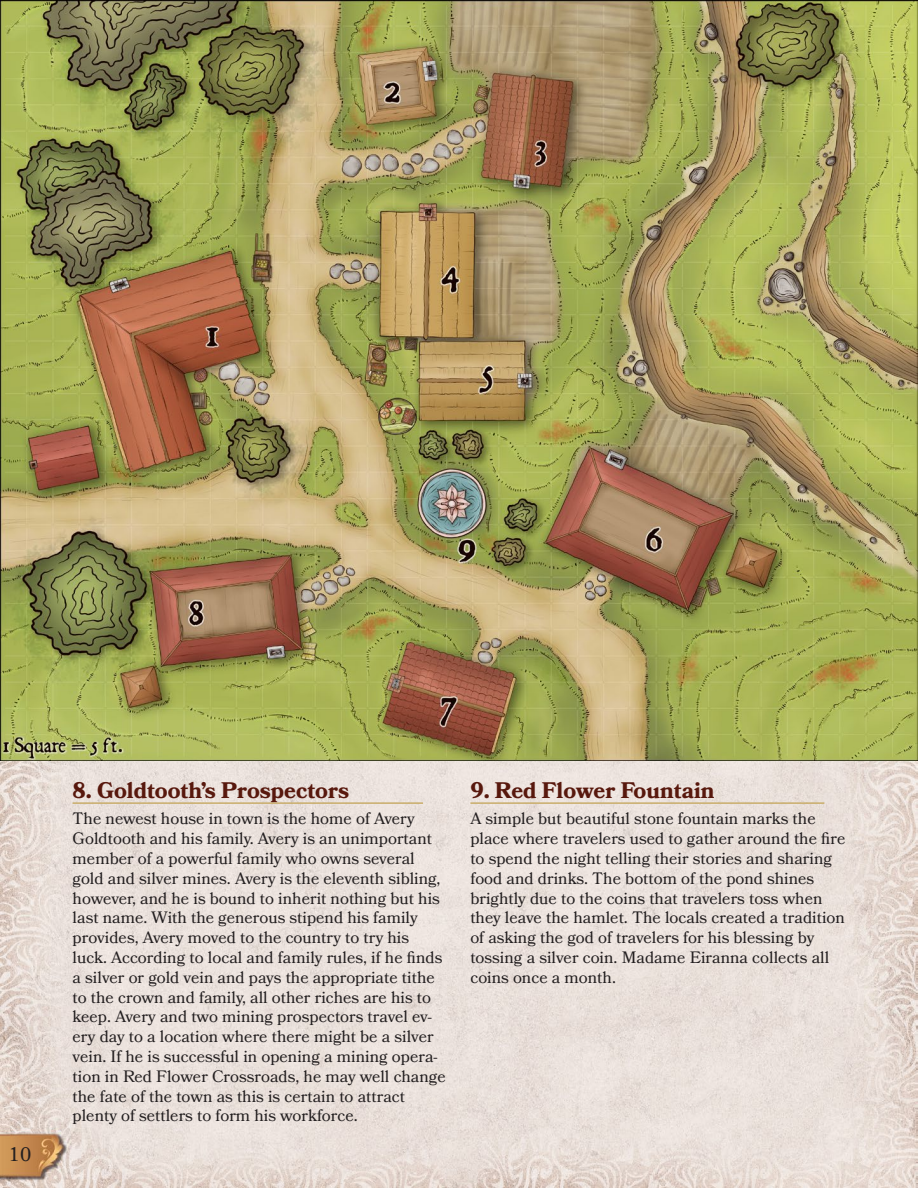
<style>
.page{position:relative;width:918px;height:1188px;background:#fff}
.page>*{position:absolute;margin:0;border:0;box-sizing:border-box;transform-origin:0 0}
.Heading_2{font:700 22.5px "Bookmania";color:#58180d}
.t1{font:19.5px "Bookmania";color:#231f20}
.Core_Body{font:16.5px/19.8px "Bookmania";color:#231f20}
</style>
<div class="page">
<img style="left:0;top:761px;width:918px;height:427px">
<hr style="left:73px;top:802px;width:350px;height:2px;background:#c9ad6a">
<hr style="left:470px;top:802px;width:354px;height:2px;background:#c9ad6a">
<img style="left:0;top:0;width:918px;height:761px">
<p class="t1" style="left:9px;top:1143px;width:24px">10</p>
<p class="Heading_2" style="left:73px;top:777px;width:278px">8. Goldtooth’s Prospectors</p>
<p class="Core_Body" style="left:73px;top:809px;width:375px">The newest house in town is the home of Avery Goldtooth and his family. Avery is an unimportant member of a powerful family who owns several gold and silver mines. Avery is the eleventh sibling, however, and he is bound to inherit nothing but his last name. With the generous stipend his family provides, Avery moved to the country to try his luck. According to local and family rules, if he finds a silver or gold vein and pays the appropriate tithe to the crown and family, all other riches are his to keep. Avery and two mining prospectors travel ev&shy;ery day to a location where there might be a silver vein. If he is successful in opening a mining opera&shy;tion in Red Flower Crossroads, he may well change the fate of the town as this is certain to attract plenty of settlers to form his workforce.</p>
<p class="Heading_2" style="left:470px;top:777px;width:246px">9. Red Flower Fountain</p>
<p class="Core_Body" style="left:470px;top:809px;width:377px">A simple but beautiful stone fountain marks the place where travelers used to gather around the fire to spend the night telling their stories and sharing food and drinks. The bottom of the pond shines brightly due to the coins that travelers toss when they leave the hamlet. The locals created a tradition of asking the god of travelers for his blessing by tossing a silver coin. Madame Eiranna collects all coins once a month.</p>
</div>
